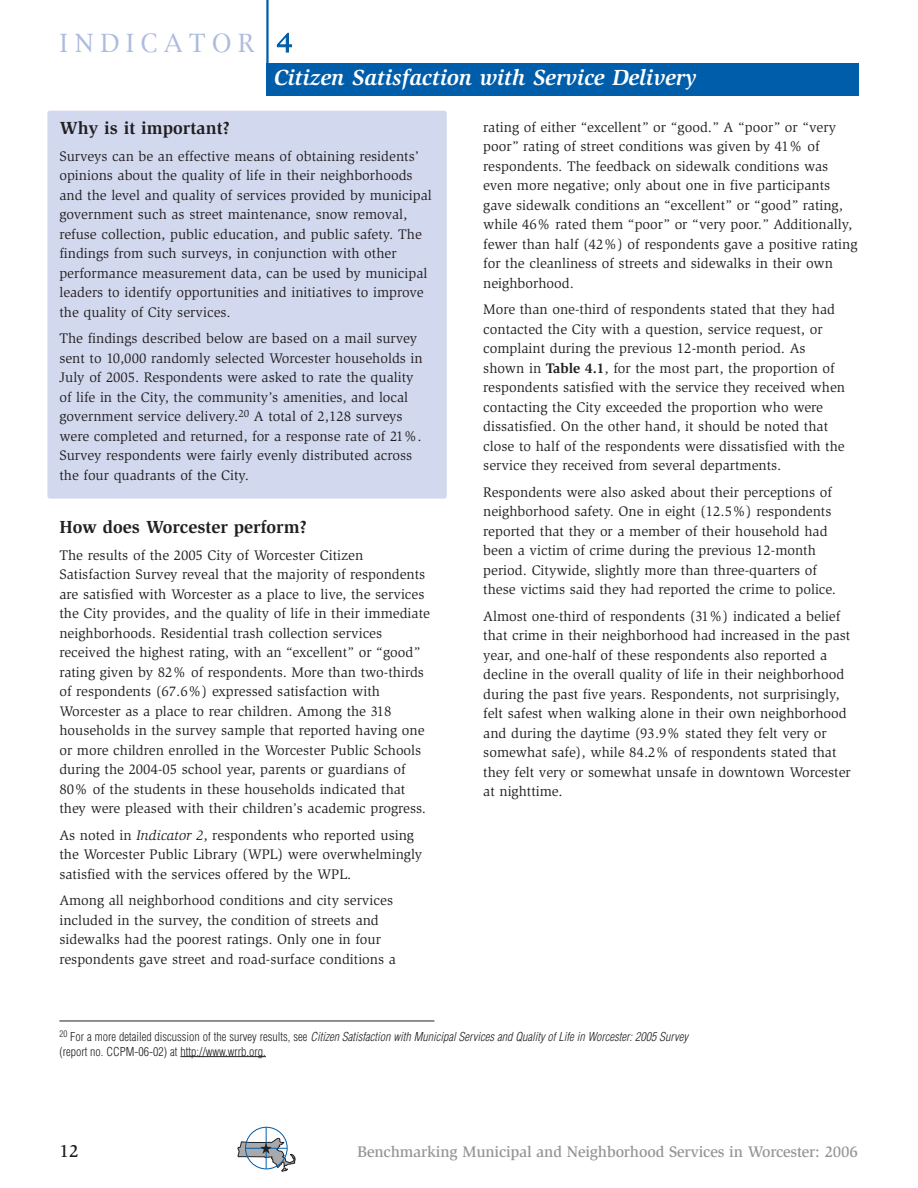
<style>
.page{position:relative;width:918px;height:1188px;background:#fff}
.page>*{position:absolute;margin:0;border:0;box-sizing:border-box;transform-origin:0 0}
.t1{font:24px "New York";letter-spacing:.265em;color:#adbbdf}
.t2{font:italic 700 22.5px "Slimbach";color:#fff}
.t3{font:700 18px "Slimbach";color:#231f20}
.t4{font:500 18px "Slimbach";color:#231f20}
.t5{font:500 15.75px "Slimbach";letter-spacing:-.01em;color:#939598}
.t6{font:14.25px/19.5px "Slimbach";color:#231f20}
.t7{font:300 condensed 12px/15px "Helvetica";color:#231f20}
.s1{color:#005daa}
.s2{font-style:italic}
.s3{font-weight:700}
</style>
<div class="page">
<div style="left:47px;top:111px;width:400px;height:388px;background:#d2d9ee;border-radius:3px"></div>
<div style="left:266px;top:63px;width:593px;height:32px;background:#005daa"></div>
<hr style="left:266px;top:0;width:3px;height:80px;background:#005daa">
<div style="left:245px;top:1127px;width:43px;height:42px;border:1px solid #005daa;border-radius:50%"></div>
<hr style="left:266px;top:1127px;width:1px;height:42px;background:#005daa">
<svg style="left:237px;top:1138px;width:58px;height:33px"></svg>
<hr style="left:180px;top:1056px;width:46px;height:1px;background:#231f20">
<hr style="left:225px;top:1056px;width:41px;height:1px;background:#231f20">
<hr style="left:59px;top:1021px;width:375px;height:1px;background:#231f20">
<h1 class="t1" style="left:59px;top:33px;width:234px">INDICATOR <span class="s1">4</span></h1>
<h2 class="t2" style="left:274px;top:69px;width:424px">Citizen Satisfaction with Service Delivery</h2>
<p class="t3" style="left:59px;top:121px;width:172px">Why is it important?</p>
<p class="t6" style="left:59px;top:148px;width:374px">Surveys can be an effective means of obtaining residents’ opinions about the quality of life in their neighborhoods and the level and quality of services provided by municipal government such as street maintenance, snow removal, refuse collection, public education, and public safety. The findings from such surveys, in conjunction with other performance measurement data, can be used by municipal leaders to identify opportunities and initiatives to improve the quality of City services.</p>
<p class="t6" style="left:59px;top:330px;width:365px">The findings described below are based on a mail survey sent to 10,000 randomly selected Worcester households in July of 2005. Respondents were asked to rate the quality of life in the City, the community’s amenities, and local government service delivery.<sup>20</sup> A total of 2,128 surveys were completed and returned, for a response rate of 21%.<br>Survey respondents were fairly evenly distributed across the four quadrants of the City.</p>
<p class="t3" style="left:59px;top:520px;width:249px">How does Worcester perform?</p>
<p class="t6" style="left:59px;top:546px;width:372px">The results of the 2005 City of Worcester Citizen Satisfaction Survey reveal that the majority of respondents are satisfied with Worcester as a place to live, the services the City provides, and the quality of life in their immediate neighborhoods. Residential trash collection services received the highest rating, with an “excellent” or “good” rating given by 82% of respondents. More than two-thirds of respondents (67.6%) expressed satisfaction with Worcester as a place to rear children. Among the 318 households in the survey sample that reported having one or more children enrolled in the Worcester Public Schools during the 2004-05 school year, parents or guardians of 80% of the students in these households indicated that they were pleased with their children’s academic progress.</p>
<p class="t6" style="left:59px;top:826px;width:364px">As noted in <span class="s2">Indicator 2</span>, respondents who reported using the Worcester Public Library (WPL) were overwhelmingly satisfied with the services offered by the WPL.</p>
<p class="t6" style="left:59px;top:892px;width:338px">Among all neighborhood conditions and city services included in the survey, the condition of streets and sidewalks had the poorest ratings. Only one in four respondents gave street and road-surface conditions a</p>
<p class="t6" style="left:483px;top:118px;width:376px">rating of either “excellent” or “good.” A “poor” or “very poor” rating of street conditions was given by 41% of respondents. The feedback on sidewalk conditions was even more negative; only about one in five participants gave sidewalk conditions an “excellent” or “good” rating, while 46% rated them “poor” or “very poor.” Additionally, fewer than half (42%) of respondents gave a positive rating for the cleanliness of streets and sidewalks in their own neighborhood.</p>
<p class="t6" style="left:483px;top:301px;width:363px">More than one-third of respondents stated that they had contacted the City with a question, service request, or complaint during the previous 12-month period. As shown in <span class="s3">Table 4.1</span>, for the most part, the proportion of respondents satisfied with the service they received when contacting the City exceeded the proportion who were dissatisfied. On the other hand, it should be noted that close to half of the respondents were dissatisfied with the service they received from several departments.</p>
<p class="t6" style="left:483px;top:483px;width:354px">Respondents were also asked about their perceptions of neighborhood safety. One in eight (12.5%) respondents reported that they or a member of their household had been a victim of crime during the previous 12-month period. Citywide, slightly more than three-quarters of these victims said they had reported the crime to police.</p>
<p class="t6" style="left:483px;top:607px;width:369px">Almost one-third of respondents (31%) indicated a belief that crime in their neighborhood had increased in the past year, and one-half of these respondents also reported a decline in the overall quality of life in their neighborhood during the past five years. Respondents, not surprisingly, felt safest when walking alone in their own neighborhood and during the daytime (93.9% stated they felt very or somewhat safe), while 84.2% of respondents stated that they felt very or somewhat unsafe in downtown Worcester at nighttime.</p>
<p class="t7" style="left:59px;top:1030px;width:633px"><sup>2</sup> <sup>0</sup> F o r a m o r e d e t a i l e d d i s c u s s i o n o f t h e s u r v e y r e s u l t s , s e e <span class="s2">Citizen Satisfaction with MunicipalServices and Quality ofLife in Worcester:2005 Survey </span>(report no. CCPM-06-02) at http://www.wrrb.org.</p>
<p class="t4" style="left:59px;top:1144px;width:21px">12</p>
<p class="t5" style="left:358px;top:1146px;width:502px">Benchmarking Municipal and Neighborhood Services in Worcester: 2006</p>
</div>
